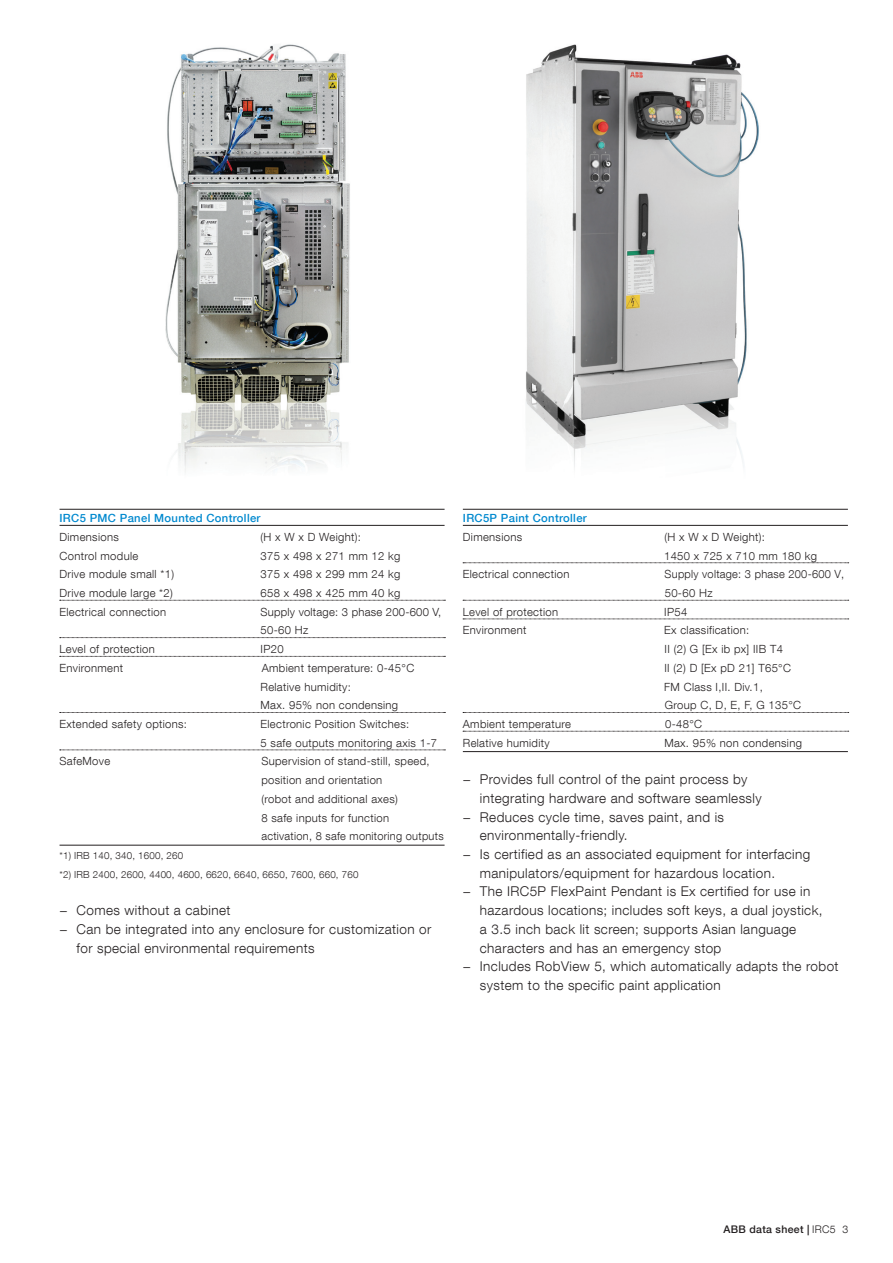
<style>
.page{position:relative;width:893px;height:1263px;background:#fff}
.page>*{position:absolute;margin:0;border:0;box-sizing:border-box;transform-origin:0 0}
.t1{font:300 13.5px "ABB Neue Helvetica";letter-spacing:.03em;color:#231f20}
.t2{font:300 11.25px/18.8px "ABB Neue Helvetica";letter-spacing:.03em;color:#231f20}
.t3{font:500 11.25px "ABB Neue Helvetica";letter-spacing:.03em;color:#0089cf}
.t4{font:500 10.5px "ABB Neue Helvetica";letter-spacing:.03em;color:#231f20}
.t5{font:300 9.75px/18.8px "ABB Neue Helvetica";letter-spacing:.02em;color:#231f20}
.s1{font-weight:300}
</style>
<div class="page">
<hr style="left:60px;top:509px;width:385px;height:1px;background:#231f20">
<hr style="left:60px;top:525px;width:385px;height:1px;background:#231f20">
<svg style="left:60px;top:600px;width:385px;height:1px"></svg>
<svg style="left:60px;top:637px;width:385px;height:1px"></svg>
<svg style="left:60px;top:656px;width:385px;height:1px"></svg>
<svg style="left:60px;top:712px;width:385px;height:1px"></svg>
<svg style="left:60px;top:750px;width:385px;height:1px"></svg>
<hr style="left:60px;top:845px;width:385px;height:1px;background:#231f20">
<hr style="left:463px;top:509px;width:385px;height:1px;background:#231f20">
<hr style="left:463px;top:525px;width:385px;height:1px;background:#231f20">
<svg style="left:463px;top:562px;width:386px;height:1px"></svg>
<svg style="left:463px;top:600px;width:386px;height:1px"></svg>
<svg style="left:463px;top:619px;width:386px;height:1px"></svg>
<svg style="left:463px;top:712px;width:386px;height:1px"></svg>
<svg style="left:463px;top:731px;width:386px;height:1px"></svg>
<hr style="left:463px;top:751px;width:385px;height:1px;background:#231f20">
<img style="left:526px;top:44px;width:233px;height:424px">
<img style="left:166px;top:44px;width:184px;height:428px">
<p class="t3" style="left:60px;top:511px;width:203px">IRC5 PMC Panel Mounted Controller</p>
<p class="t2" style="left:60px;top:527px;width:61px">Dimensions</p>
<p class="t2" style="left:261px;top:527px;width:102px">(H x W x D Weight):</p>
<p class="t2" style="left:60px;top:546px;width:80px">Control module</p>
<p class="t2" style="left:261px;top:546px;width:141px">375 x 498 x 271 mm 12 kg</p>
<p class="t2" style="left:60px;top:565px;width:116px">Drive module small *1)</p>
<p class="t2" style="left:261px;top:565px;width:141px">375 x 498 x 299 mm 24 kg</p>
<p class="t2" style="left:60px;top:583px;width:115px">Drive module large *2)</p>
<p class="t2" style="left:261px;top:583px;width:141px">658 x 498 x 425 mm 40 kg</p>
<p class="t2" style="left:60px;top:602px;width:108px">Electrical connection</p>
<p class="t2" style="left:261px;top:602px;width:182px">Supply voltage: 3 phase 200-600 V,<br>50-60 Hz</p>
<p class="t2" style="left:60px;top:639px;width:97px">Level of protection</p>
<p class="t2" style="left:261px;top:639px;width:25px">IP20</p>
<p class="t2" style="left:60px;top:658px;width:65px">Environment</p>
<p class="t2" style="left:260px;top:658px;width:155px">Ambient temperature: 0-45°C<br>Relative humidity:<br>Max. 95% non condensing</p>
<p class="t2" style="left:60px;top:714px;width:129px">Extended safety options:</p>
<p class="t2" style="left:261px;top:714px;width:178px">Electronic Position Switches:<br>5 safe outputs monitoring axis 1-7</p>
<p class="t2" style="left:60px;top:752px;width:52px">SafeMove</p>
<p class="t2" style="left:261px;top:752px;width:184px">Supervision of stand-still, speed, position and orientation<br>(robot and additional axes)<br>8 safe inputs for function<br>activation, 8 safe monitoring outputs</p>
<p class="t5" style="left:60px;top:846px;width:300px">*1) IRB 140, 340, 1600, 260<br>*2) IRB 2400, 2600, 4400, 4600, 6620, 6640, 6650, 7600, 660, 760</p>
<p class="t1" style="left:60px;top:902px;width:172px">− Comes without a cabinet</p>
<p class="t1" style="left:60px;top:921px;width:373px">− Can be integrated into any enclosure for customization or</p>
<p class="t1" style="left:77px;top:939px;width:240px">for special environmental requirements</p>
<p class="t3" style="left:463px;top:511px;width:126px">IRC5P Paint Controller</p>
<p class="t2" style="left:463px;top:527px;width:61px">Dimensions</p>
<p class="t2" style="left:664px;top:527px;width:155px">(H x W x D Weight):<br>1450 x 725 x 710 mm 180 kg</p>
<p class="t2" style="left:463px;top:565px;width:108px">Electrical connection</p>
<p class="t2" style="left:665px;top:565px;width:181px">Supply voltage: 3 phase 200-600 V,<br>50-60 Hz</p>
<p class="t2" style="left:463px;top:602px;width:97px">Level of protection</p>
<p class="t2" style="left:664px;top:602px;width:25px">IP54</p>
<p class="t2" style="left:463px;top:621px;width:65px">Environment</p>
<p class="t2" style="left:664px;top:621px;width:138px">Ex classification:<br>II (2) G [Ex ib px] IIB T4<br>II (2) D [Ex pD 21] T65°C<br>FM Class I,II. Div.1,<br>Group C, D, E, F, G 135°C</p>
<p class="t2" style="left:463px;top:714px;width:110px">Ambient temperature</p>
<p class="t2" style="left:665px;top:714px;width:39px">0-48°C</p>
<p class="t2" style="left:463px;top:733px;width:88px">Relative humidity</p>
<p class="t2" style="left:664px;top:733px;width:139px">Max. 95% non condensing</p>
<p class="t1" style="left:463px;top:771px;width:286px">− Provides full control of the paint process by</p>
<p class="t1" style="left:480px;top:790px;width:283px">integrating hardware and software seamlessly</p>
<p class="t1" style="left:463px;top:808px;width:263px">− Reduces cycle time, saves paint, and is</p>
<p class="t1" style="left:480px;top:827px;width:149px">environmentally-friendly.</p>
<p class="t1" style="left:463px;top:846px;width:349px">− Is certified as an associated equipment for interfacing</p>
<p class="t1" style="left:480px;top:865px;width:297px">manipulators/equipment for hazardous location.</p>
<p class="t1" style="left:463px;top:883px;width:349px">− The IRC5P FlexPaint Pendant is Ex certified for use in</p>
<p class="t1" style="left:480px;top:902px;width:344px">hazardous locations; includes soft keys, a dual joystick,</p>
<p class="t1" style="left:480px;top:921px;width:318px">a 3.5 inch back lit screen; supports Asian language</p>
<p class="t1" style="left:480px;top:939px;width:243px">characters and has an emergency stop</p>
<p class="t1" style="left:463px;top:958px;width:377px">− Includes RobView 5, which automatically adapts the robot</p>
<p class="t1" style="left:480px;top:977px;width:242px">system to the specific paint application</p>
<p class="t4" style="left:723px;top:1223px;width:126px">ABB data sheet | <span class="s1">IRC5 3</span></p>
</div>
